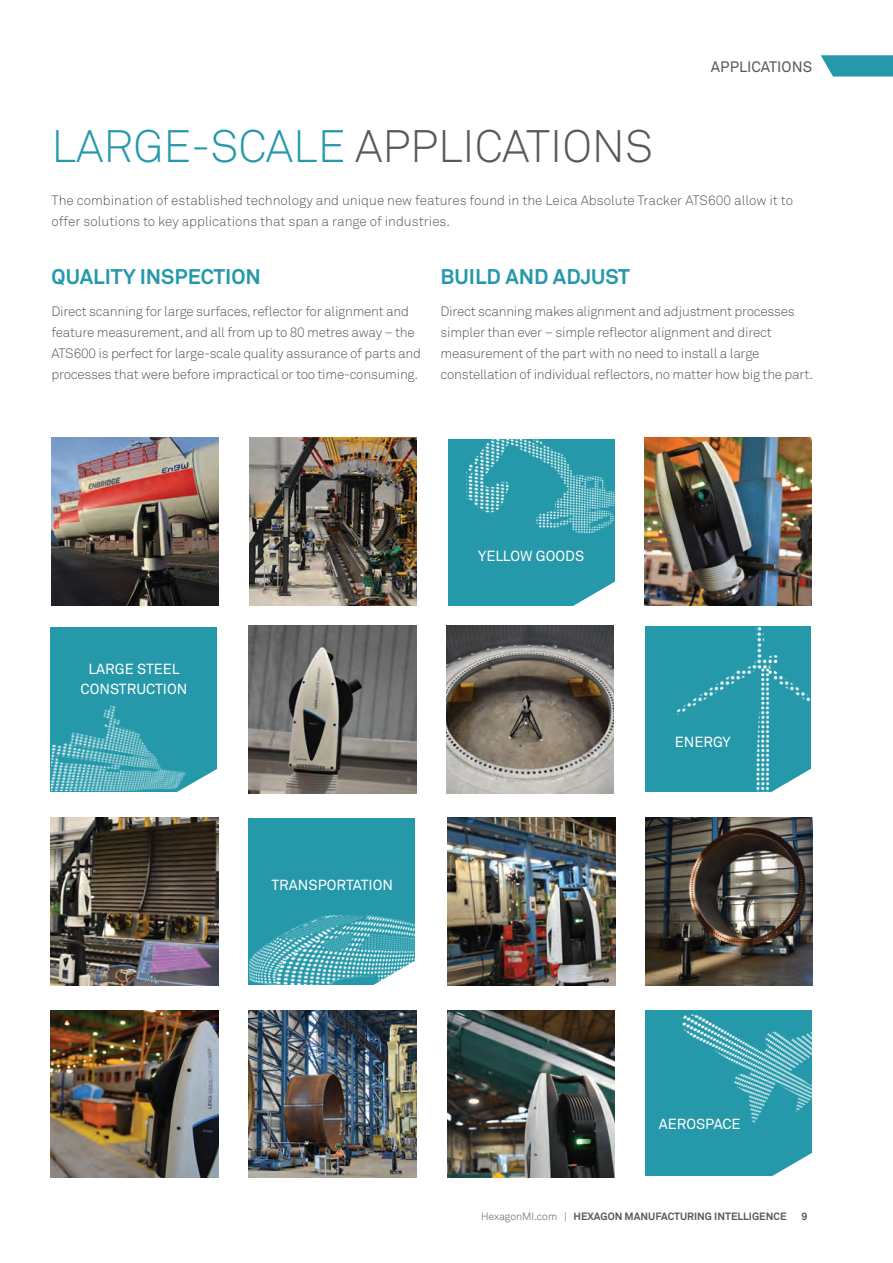
<style>
.page{position:relative;width:893px;height:1263px;background:#fff}
.page>*{position:absolute;margin:0;border:0;box-sizing:border-box;transform-origin:0 0}
.t1{font:45px "Akkurat Light Pro";color:#57585a}
.t2{font:700 21px "Akkurat Pro";color:#2599aa}
.Page_Title{font:15px "Akkurat Pro";color:#57585a}
.Body{font:14.55px "Akkurat Pro";color:#fff}
.Body-2{font:13.5px/21px "Akkurat Light Pro";letter-spacing:-.02em;color:#57585a}
.Body-3{font:13.5px/21px "Akkurat Light Pro";color:#57585a}
.t3{font:700 10.5px "Akkurat Pro";color:#57585a}
.s1{color:#2599aa}
.s2{font-family:"Akkurat Light Pro";font-weight:400}
</style>
<div class="page">
<svg style="left:821px;top:55px;width:72px;height:22px;background:#3da4b3"></svg>
<div style="left:645px;top:1010px;width:166px;height:165px;background:#2599aa"></div>
<svg style="left:770px;top:1152px;width:42px;height:24px"></svg>
<div style="left:645px;top:626px;width:165px;height:165px;background:#2599aa"></div>
<div style="left:51px;top:627px;width:166px;height:164px;background:#2599aa"></div>
<svg style="left:175px;top:769px;width:42px;height:23px"></svg>
<img style="left:447px;top:1010px;width:167px;height:167px">
<img style="left:51px;top:818px;width:167px;height:167px">
<img style="left:51px;top:438px;width:168px;height:167px">
<img style="left:249px;top:626px;width:167px;height:167px">
<img style="left:645px;top:438px;width:167px;height:167px">
<img style="left:447px;top:626px;width:167px;height:167px">
<img style="left:645px;top:818px;width:168px;height:167px">
<img style="left:249px;top:438px;width:167px;height:167px">
<img style="left:51px;top:1010px;width:167px;height:167px">
<img style="left:448px;top:818px;width:167px;height:167px">
<div style="left:249px;top:818px;width:166px;height:166px;background:#2599aa"></div>
<img style="left:249px;top:914px;width:166px;height:70px">
<div style="left:448px;top:439px;width:167px;height:167px;background:#2599aa"></div>
<svg style="left:573px;top:581px;width:42px;height:25px"></svg>
<img style="left:466px;top:440px;width:149px;height:93px">
<img style="left:674px;top:626px;width:137px;height:166px">
<img style="left:51px;top:705px;width:145px;height:86px">
<img style="left:683px;top:1010px;width:129px;height:118px">
<img style="left:249px;top:1010px;width:167px;height:167px">
<p class="Page_Title" style="left:711px;top:58px;width:103px">APPLICATIONS</p>
<p class="t1" style="left:52px;top:120px;width:603px"><span class="s1">LARGE-SCALE</span> APPLICATIONS</p>
<p class="Body-3" style="left:52px;top:190px;width:743px">The combination of established technology and unique new features found in the Leica Absolute Tracker ATS600 allow it to offer solutions to key applications that span a range of industries.</p>
<p class="t2" style="left:52px;top:263px;width:211px">QUALITY INSPECTION</p>
<p class="Body-2" style="left:52px;top:301px;width:371px">Direct scanning for large surfaces, reflector for alignment and feature measurement, and all from up to 80 metres away – the ATS600 is perfect for large-scale quality assurance of parts and processes that were before impractical or too time-consuming.</p>
<p class="t2" style="left:441px;top:263px;width:191px">BUILD AND ADJUST</p>
<p class="Body-2" style="left:441px;top:301px;width:374px">Direct scanning makes alignment and adjustment processes simpler than ever – simple reflector alignment and direct measurement of the part with no need to install a large constellation of individual reflectors, no matter how big the part.</p>
<p class="Body" style="left:88px;top:660px;width:93px">LARGE STEEL</p>
<p class="Body" style="left:81px;top:680px;width:108px">CONSTRUCTION</p>
<p class="Body" style="left:272px;top:877px;width:123px">TRANSPORTATION</p>
<p class="Body" style="left:478px;top:547px;width:108px">YELLOW GOODS</p>
<p class="Body" style="left:675px;top:733px;width:57px">ENERGY</p>
<p class="Body" style="left:659px;top:1115px;width:83px">AEROSPACE</p>
<p class="t3" style="left:481px;top:1210px;width:307px"><span class="s2">HexagonMI.com |</span> HEXAGON MANUFACTURING INTELLIGENCE</p>
<p class="t3" style="left:801px;top:1210px;width:7px">9</p>
</div>
